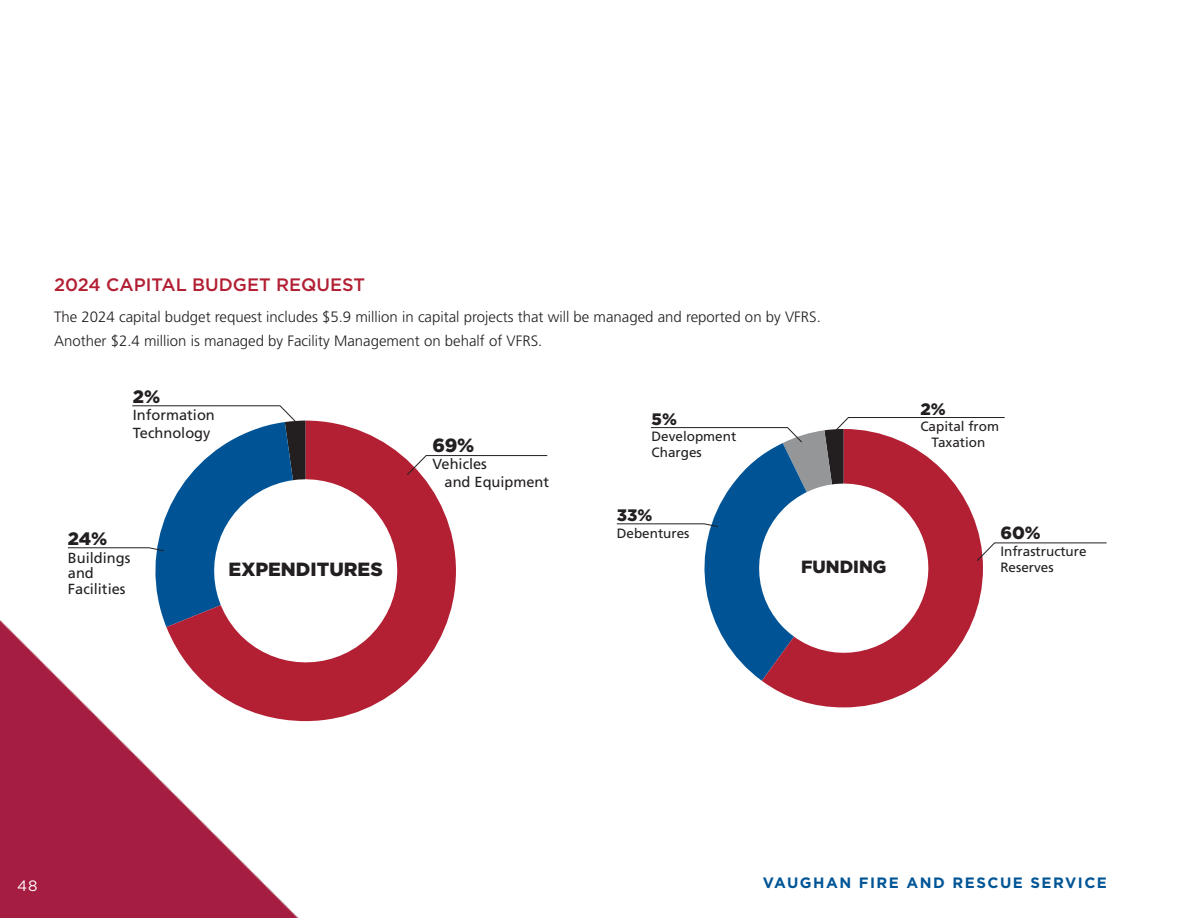
<style>
.page{position:relative;width:1188px;height:918px;background:#fff}
.page>*{position:absolute;margin:0;border:0;box-sizing:border-box;transform-origin:0 0}
.t1{font:900 19.05px "Gotham";color:#231f20}
.t2{font:500 18px "Gotham";color:#b21f33}
.t3{font:900 18px "Gotham";color:#231f20}
.t4{font:900 17.7px "Gotham";color:#231f20}
.t5{font:900 16.65px "Gotham";color:#231f20}
.t6{font:300 15px/24px "Frutiger LT Std";color:#231f20}
.t7{font:700 15px "Gotham";letter-spacing:.1em;color:#005596}
.t8{font:15px "Gotham";color:#fff}
.t9{font:14.55px/17.5px "Frutiger LT Std";color:#231f20}
.t10{font:13.5px/16.2px "Frutiger LT Std";color:#231f20}
</style>
<div class="page">
<img style="left:0;top:620px;width:310px;height:298px">
<svg style="left:166px;top:673px;width:250px;height:48px;fill:#b32034"></svg>
<svg style="left:67px;top:405px;width:481px;height:268px"></svg>
<svg style="left:762px;top:681px;width:163px;height:26px;fill:#b32034"></svg>
<svg style="left:616px;top:417px;width:491px;height:264px"></svg>
<p class="t2" style="left:54px;top:273px;width:313px">2024 CAPITAL BUDGET REQUEST</p>
<p class="t6" style="left:54px;top:305px;width:768px">The 2024 capital budget request includes $5.9 million in capital projects that will be managed and reported on by VFRS.<br>Another $2.4 million is managed by Facility Management on behalf of VFRS.</p>
<p class="t3" style="left:133px;top:384px;width:29px">2%</p>
<p class="t9" style="left:133px;top:406px;width:83px">Information<br>Technology</p>
<p class="t3" style="left:68px;top:526px;width:41px">24%</p>
<p class="t9" style="left:68px;top:550px;width:64px;line-height:15.3px">Buildings and<br>Facilities</p>
<p class="t1" style="left:229px;top:556px;width:156px">EXPENDITURES</p>
<p class="t1" style="left:432px;top:432px;width:44px">69%</p>
<p class="t9" style="left:445px;top:456px;width:106px;text-indent:-12px">Vehicles<br>and Equipment</p>
<p class="t5" style="left:652px;top:407px;width:27px">5%</p>
<p class="t10" style="left:652px;top:428px;width:86px">Development<br>Charges</p>
<p class="t5" style="left:617px;top:504px;width:37px">33%</p>
<p class="t10" style="left:617px;top:525px;width:74px">Debentures</p>
<p class="t4" style="left:801px;top:554px;width:87px">FUNDING</p>
<p class="t5" style="left:920px;top:397px;width:27px">2%</p>
<p class="t10" style="left:920px;top:418px;width:80px;text-align:center">Capital from<br>Taxation</p>
<p class="t4" style="left:1000px;top:521px;width:42px">60%</p>
<p class="t10" style="left:1000px;top:543px;width:88px">Infrastructure<br>Reserves</p>
<p class="t8" style="left:17px;top:876px;width:22px">48</p>
<p class="t7" style="left:763px;top:873px;width:346px">VAUGHAN FIRE AND RESCUE SERVICE</p>
</div>
